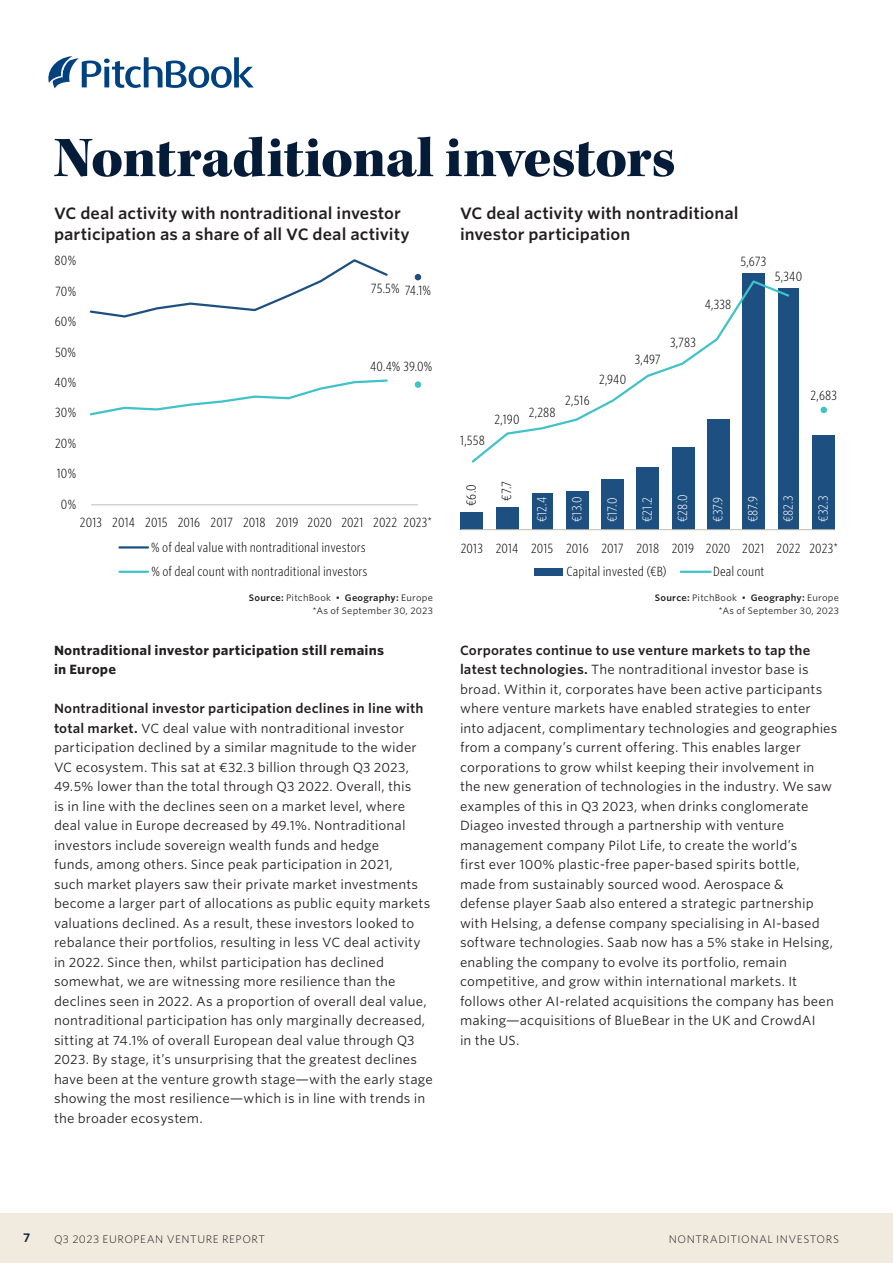
<style>
.page{position:relative;width:893px;height:1263px;background:#fff}
.page>*{position:absolute;margin:0;border:0;box-sizing:border-box;transform-origin:0 0}
.CR_H1{font:58.5px "Kepler Std Black Subh";letter-spacing:-.015em;color:#051c38}
.CR_Chart_table_title{font:600 15.75px/21px "Whitney S Sm";color:#231f20}
.CR_Body_copy_-_runt_control{font:12.75px/19.5px "Whitney S Sm";letter-spacing:.01em;color:#231f20}
.t1{font:300 12.75px/24.3px "Whitney Cond S Sm";letter-spacing:.005em;color:#000;text-align:center}
.CR_Body_subsection_header{font:700 12.75px/19.5px "Whitney S Sm";letter-spacing:.015em;color:#231f20}
.t2{font:300 12.75px "Whitney Cond S Sm";color:#fff}
.t3{font:600 12px "Whitney S Sm";color:#051c38}
.t4{font:300 10.5px "Whitney S Sm";letter-spacing:.05em;color:#231f20}
.CR_Source_tag{font:600 9px "Whitney S Sm";letter-spacing:.025em;color:#231f20}
.CR_Source_tag-2{font:9px "Whitney S Sm";letter-spacing:.03em;color:#231f20}
.s1{font-weight:400}
.s2{font-weight:600}
</style>
<div class="page">
<div style="left:0;top:1213px;width:893px;height:50px;background:#f0ebde"></div>
<svg style="left:48px;top:56px;width:206px;height:32px"></svg>
<hr style="left:91px;top:504px;width:327px;height:1px;background:#c0bcb2">
<svg style="left:89px;top:259px;width:299px;height:59px"></svg>
<svg style="left:415px;top:274px;width:6px;height:6px"></svg>
<svg style="left:89px;top:379px;width:299px;height:37px"></svg>
<div style="left:415px;top:381px;width:6px;height:7px;background:#40c2c9;border-radius:50%"></div>
<hr style="left:119px;top:546px;width:29px;height:3px;background:#1d5080">
<hr style="left:119px;top:571px;width:29px;height:2px;background:#40c2c9">
<div style="left:534px;top:568px;width:29px;height:7px;background:#1d5080"></div>
<hr style="left:681px;top:571px;width:30px;height:2px;background:#40c2c9">
<div style="left:813px;top:435px;width:22px;height:95px;background:#1d5080"></div>
<div style="left:778px;top:288px;width:21px;height:242px;background:#1d5080"></div>
<div style="left:742px;top:273px;width:23px;height:257px;background:#1d5080"></div>
<div style="left:707px;top:420px;width:22px;height:110px;background:#1d5080"></div>
<div style="left:672px;top:447px;width:22px;height:83px;background:#1d5080"></div>
<div style="left:637px;top:467px;width:22px;height:63px;background:#1d5080"></div>
<div style="left:601px;top:479px;width:23px;height:51px;background:#1d5080"></div>
<div style="left:566px;top:491px;width:23px;height:39px;background:#1d5080"></div>
<div style="left:532px;top:493px;width:20px;height:37px;background:#1d5080"></div>
<div style="left:496px;top:507px;width:22px;height:23px;background:#1d5080"></div>
<div style="left:461px;top:512px;width:22px;height:18px;background:#1d5080"></div>
<svg style="left:471px;top:280px;width:319px;height:185px"></svg>
<div style="left:820px;top:407px;width:7px;height:6px;background:#40c2c9;border-radius:50%"></div>
<hr style="left:461px;top:529px;width:374px;height:1px;background:#c0bcb2">
<p class="CR_H1" style="left:54px;top:124px;width:623px">Nontraditional investors</p>
<p class="CR_Chart_table_title" style="left:54px;top:202px;width:349px">VC deal activity with nontraditional investor</p>
<p class="CR_Chart_table_title" style="left:54px;top:223px;width:357px">participation as a share of all VC deal activity</p>
<p class="t1" style="left:55px;top:248px;width:23px">80%</p>
<p class="t1" style="left:55px;top:278px;width:22px">70%</p>
<p class="t1" style="left:55px;top:309px;width:23px">60%</p>
<p class="t1" style="left:55px;top:339px;width:23px">50%</p>
<p class="t1" style="left:54px;top:370px;width:23px">40%</p>
<p class="t1" style="left:55px;top:400px;width:22px">30%</p>
<p class="t1" style="left:55px;top:431px;width:23px">20%</p>
<p class="t1" style="left:57px;top:461px;width:21px">10%</p>
<p class="t1" style="left:61px;top:492px;width:17px">0%</p>
<p class="t1" style="left:371px;top:277px;width:62px">75.5% 74.1%</p>
<p class="t1" style="left:370px;top:354px;width:64px">40.4% 39.0%</p>
<p class="t1" style="left:80px;top:510px;width:354px">2013 2014 2015 2016 2017 2018 2019 2020 2021 2022 2023* % of deal value with nontraditional investors<br>% of deal count with nontraditional investors</p>
<p class="CR_Source_tag" style="left:249px;top:591px;width:186px">Source: <span class="s1">PitchBook •</span> Geography: <span class="s1">Europe</span></p>
<p class="CR_Source_tag-2" style="left:312px;top:605px;width:122px">*As of September 30, 2023</p>
<p class="CR_Body_subsection_header" style="left:54px;top:640px;width:332px">Nontraditional investor participation still remains in Europe</p>
<p class="CR_Body_copy_-_runt_control" style="left:54px;top:698px;width:380px"><span class="s2">Nontraditional investor participation declines in line with total market.</span> VC deal value with nontraditional investor participation declined by a similar magnitude to the wider VC ecosystem. This sat at €32.3 billion through Q3 2023, 49.5% lower than the total through Q3 2022. Overall, this<br>is in line with the declines seen on a market level, where deal value in Europe decreased by 49.1%. Nontraditional investors include sovereign wealth funds and hedge<br>funds, among others. Since peak participation in 2021,<br>such market players saw their private market investments become a larger part of allocations as public equity markets valuations declined. As a result, these investors looked to rebalance their portfolios, resulting in less VC deal activity in 2022. Since then, whilst participation has declined somewhat, we are witnessing more resilience than the declines seen in 2022. As a proportion of overall deal value, nontraditional participation has only marginally decreased, sitting at 74.1% of overall European deal value through Q3<br>2023. By stage, it’s unsurprising that the greatest declines have been at the venture growth stage—with the early stage showing the most resilience—which is in line with trends in the broader ecosystem.</p>
<p class="CR_Chart_table_title" style="left:460px;top:202px;width:280px">VC deal activity with nontraditional investor participation</p>
<p class="t1" style="left:460px;top:427px;width:26px">1,558</p>
<p class="t1" style="left:705px;top:292px;width:28px">4,338</p>
<p class="t1" style="left:740px;top:248px;width:27px">5,673</p>
<p class="t1" style="left:775px;top:264px;width:29px">5,340</p>
<p class="t1" style="left:495px;top:406px;width:26px">2,190</p>
<p class="t1" style="left:529px;top:400px;width:29px">2,288</p>
<p class="t1" style="left:565px;top:388px;width:26px">2,516</p>
<p class="t1" style="left:599px;top:367px;width:29px">2,940</p>
<p class="t1" style="left:635px;top:347px;width:28px">3,497</p>
<p class="t1" style="left:670px;top:330px;width:27px">3,783</p>
<p class="t1" style="left:810px;top:382px;width:28px">2,683</p>
<p class="t1" style="left:459px;top:506px;width:23px;rotate:-90deg">€6.0</p>
<p class="t1" style="left:494px;top:501px;width:21px;rotate:-90deg">€7.7</p>
<p class="t2" style="left:533px;top:522px;width:27px;rotate:-90deg">€12.4</p>
<p class="t2" style="left:569px;top:522px;width:27px;rotate:-90deg">€13.0</p>
<p class="t2" style="left:604px;top:522px;width:26px;rotate:-90deg">€17.0</p>
<p class="t2" style="left:639px;top:522px;width:27px;rotate:-90deg">€21.2</p>
<p class="t2" style="left:674px;top:522px;width:29px;rotate:-90deg">€28.0</p>
<p class="t2" style="left:709px;top:522px;width:27px;rotate:-90deg">€37.9</p>
<p class="t2" style="left:745px;top:522px;width:27px;rotate:-90deg">€87.9</p>
<p class="t2" style="left:780px;top:522px;width:28px;rotate:-90deg">€82.3</p>
<p class="t2" style="left:815px;top:522px;width:28px;rotate:-90deg">€32.3</p>
<p class="t1" style="left:566px;top:536px;width:273px;line-height:23.1px;text-align:left;text-indent:-106px">2013 2014 2015 2016 2017 2018 2019 2020 2021 2022 2023*<br>Capital invested (€B)</p>
<p class="t1" style="left:713px;top:559px;width:53px">Deal count</p>
<p class="CR_Source_tag" style="left:655px;top:591px;width:186px">Source: <span class="s1">PitchBook •</span> Geography: <span class="s1">Europe</span></p>
<p class="CR_Source_tag-2" style="left:718px;top:605px;width:122px">*As of September 30, 2023</p>
<p class="CR_Body_copy_-_runt_control" style="left:460px;top:640px;width:379px"><span class="s2">Corporates continue to use venture markets to tap the latest technologies.</span> The nontraditional investor base is broad. Within it, corporates have been active participants where venture markets have enabled strategies to enter into adjacent, complimentary technologies and geographies from a company’s current offering. This enables larger corporations to grow whilst keeping their involvement in the new generation of technologies in the industry. We saw examples of this in Q3 2023, when drinks conglomerate Diageo invested through a partnership with venture management company Pilot Life, to create the world’s<br>first ever 100% plastic-free paper-based spirits bottle, made from sustainably sourced wood. Aerospace &amp;<br>defense player Saab also entered a strategic partnership with Helsing, a defense company specialising in AI-based software technologies. Saab now has a 5% stake in Helsing, enabling the company to evolve its portfolio, remain competitive, and grow within international markets. It follows other AI-related acquisitions the company has been making—acquisitions of BlueBear in the UK and CrowdAI<br>in the US.</p>
<p class="t3" style="left:23px;top:1229px;width:9px">7</p>
<p class="t4" style="left:54px;top:1232px;width:212px">Q3 2023 EUROPEAN VENTURE REPORT</p>
<p class="t4" style="left:669px;top:1232px;width:172px">NONTRADITIONAL INVESTORS</p>
</div>
